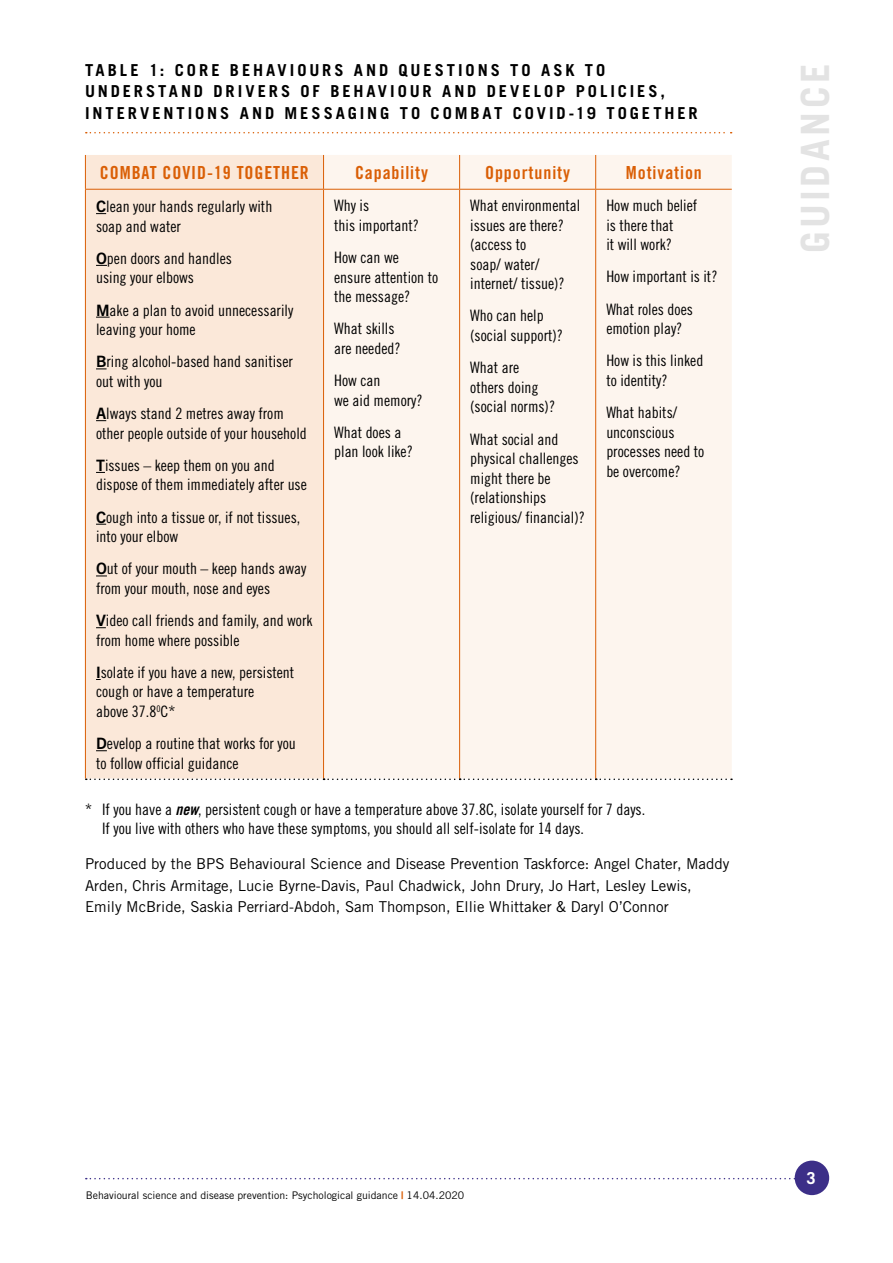
<style>
.page{position:relative;width:893px;height:1263px;background:#fff}
.page>*{position:absolute;margin:0;border:0;box-sizing:border-box;transform-origin:0 0}
.t1{font:700 39px "Trade Gothic LT Std";letter-spacing:.09em;color:#e3e3e3}
.t2{font:18px "Trade Gothic LT Std Bd Cn 20";letter-spacing:.05em;color:#da5f06}
.t3{font:700 16.5px/21.8px "Trade Gothic LT Std";letter-spacing:.175em;color:#000}
.t4{font:700 16.5px "Trade Gothic LT Std";color:#fff}
.t5{font:15.75px/19.5px "Trade Gothic LT Std Cn 18";color:#000}
.t6{font:15px/21.8px "Trade Gothic LT Std";color:#000}
.t7{font:10.5px "Trade Gothic LT Std";color:#000}
.s1{font-family:"Trade Gothic Next LT Pro";font-weight:700}
.s2{font-family:"Trade Gothic LT Std Bd Cn 20 Obl"}
.s3{font-weight:700;color:#da5f06}
</style>
<div class="page">
<svg style="left:86px;top:1178px;width:709px;height:1px"></svg>
<div style="left:795px;top:1160px;width:34px;height:35px;background:#3c2f88;border-radius:50%"></div>
<svg style="left:86px;top:132px;width:646px;height:1px"></svg>
<div style="left:85px;top:155px;width:238px;height:624px;background:#fbe8d9"></div>
<div style="left:324px;top:155px;width:408px;height:623px;background:#fdf5ee"></div>
<hr style="left:85px;top:155px;width:1px;height:34px;background:#da5f06">
<hr style="left:323px;top:155px;width:1px;height:34px;background:#da5f06">
<hr style="left:459px;top:155px;width:1px;height:34px;background:#da5f06">
<hr style="left:595px;top:155px;width:1px;height:34px;background:#da5f06">
<hr style="left:85px;top:189px;width:239px;height:1px;background:#da5f06">
<hr style="left:85px;top:190px;width:1px;height:588px;background:#da5f06">
<hr style="left:324px;top:189px;width:136px;height:1px;background:#da5f06">
<hr style="left:323px;top:190px;width:1px;height:588px;background:#da5f06">
<hr style="left:460px;top:189px;width:136px;height:1px;background:#da5f06">
<hr style="left:459px;top:190px;width:1px;height:588px;background:#da5f06">
<hr style="left:596px;top:189px;width:136px;height:1px;background:#da5f06">
<hr style="left:595px;top:190px;width:1px;height:588px;background:#da5f06">
<svg style="left:86px;top:778px;width:646px;height:2px"></svg>
<svg style="left:96px;top:317px;width:14px;height:1px"></svg>
<p class="t3" style="left:85px;top:59px;width:614px">TABLE 1: CORE BEHAVIOURS AND QUESTIONS TO ASK TO<br>UNDERSTAND DRIVERS OF BEHAVIOUR AND DEVELOP POLICIES,<br>INTERVENTIONS AND MESSAGING TO COMBAT COVID-19 TOGETHER</p>
<p class="t2" style="left:100px;top:161px;width:210px">COMBAT COVID-19 TOGETHER</p>
<p class="t2" style="left:355px;top:161px;width:75px">Capability</p>
<p class="t2" style="left:485px;top:161px;width:86px">Opportunity</p>
<p class="t2" style="left:626px;top:161px;width:78px">Motivation</p>
<p class="t5" style="left:96px;top:196px;width:178px"><span class="s1">C</span>lean your hands regularly with soap and water</p>
<p class="t5" style="left:96px;top:248px;width:137px"><span class="s1">O</span>pen doors and handles using your elbows</p>
<p class="t5" style="left:96px;top:300px;width:199px"><span class="s1">M</span>ake a plan to avoid unnecessarily leaving your home</p>
<p class="t5" style="left:96px;top:352px;width:198px"><span class="s1">B</span>ring alcohol-based hand sanitiser out with you</p>
<p class="t5" style="left:96px;top:404px;width:212px"><span class="s1">A</span>lways stand 2 metres away from other people outside of your household</p>
<p class="t5" style="left:96px;top:455px;width:212px"><span class="s1">T</span>issues – keep them on you and dispose of them immediately after use</p>
<p class="t5" style="left:96px;top:507px;width:206px"><span class="s1">C</span>ough into a tissue or, if not tissues, into your elbow</p>
<p class="t5" style="left:96px;top:559px;width:212px"><span class="s1">O</span>ut of your mouth – keep hands away from your mouth, nose and eyes</p>
<p class="t5" style="left:96px;top:611px;width:218px"><span class="s1">V</span>ideo call friends and family, and work from home where possible</p>
<p class="t5" style="left:96px;top:662px;width:200px"><span class="s1">I</span>solate if you have a new, persistent cough or have a temperature<br>above 37.8<sup>0</sup>C*</p>
<p class="t5" style="left:96px;top:734px;width:201px"><span class="s1">D</span>evelop a routine that works for you to follow official guidance</p>
<p class="t5" style="left:606px;top:196px;width:92px">How much belief is there that<br>it will work?</p>
<p class="t5" style="left:606px;top:261px;width:113px;line-height:32.2px">How important is it?<br>What roles does</p>
<p class="t5" style="left:606px;top:312px;width:99px;line-height:32.2px">emotion play?<br>How is this linked</p>
<p class="t5" style="left:606px;top:364px;width:72px;line-height:32.2px">to identity?<br>What habits/</p>
<p class="t5" style="left:606px;top:422px;width:99px">unconscious processes need to be overcome?</p>
<p class="t5" style="left:470px;top:196px;width:112px">What environmental issues are there? (access to<br>soap/ water/ internet/ tissue)?</p>
<p class="t5" style="left:470px;top:306px;width:94px">Who can help (social support)?</p>
<p class="t5" style="left:470px;top:358px;width:86px">What are others doing (social norms)?</p>
<p class="t5" style="left:470px;top:429px;width:116px">What social and physical challenges might there be (relationships religious/ financial)?</p>
<p class="t5" style="left:334px;top:196px;width:86px">Why is<br>this important?</p>
<p class="t5" style="left:334px;top:247px;width:106px">How can we ensure attention to the message?</p>
<p class="t5" style="left:334px;top:319px;width:68px">What skills are needed?</p>
<p class="t5" style="left:334px;top:370px;width:90px">How can<br>we aid memory?</p>
<p class="t5" style="left:334px;top:422px;width:80px">What does a plan look like?</p>
<p class="t5" style="left:102px;top:799px;width:545px;text-indent:-17px">* If you have a <span class="s2">new</span>, persistent cough or have a temperature above 37.8C, isolate yourself for 7 days.<br>If you live with others who have these symptoms, you should all self-isolate for 14 days.</p>
<p class="t6" style="left:85px;top:852px;width:646px">Produced by the BPS Behavioural Science and Disease Prevention Taskforce: Angel Chater, Maddy<br>Arden, Chris Armitage, Lucie Byrne-Davis, Paul Chadwick, John Drury, Jo Hart, Lesley Lewis,<br>Emily McBride, Saskia Perriard-Abdoh, Sam Thompson, Ellie Whittaker &amp; Daryl O’Connor</p>
<h1 class="t1" style="left:791px;top:253px;width:190px;rotate:-90deg">GUIDANCE</h1>
<p class="t7" style="left:86px;top:1189px;width:380px">Behavioural science and disease prevention: Psychological guidance <span class="s3">|</span> 14.04.2020</p>
<p class="t4" style="left:807px;top:1168px;width:11px">3</p>
</div>
